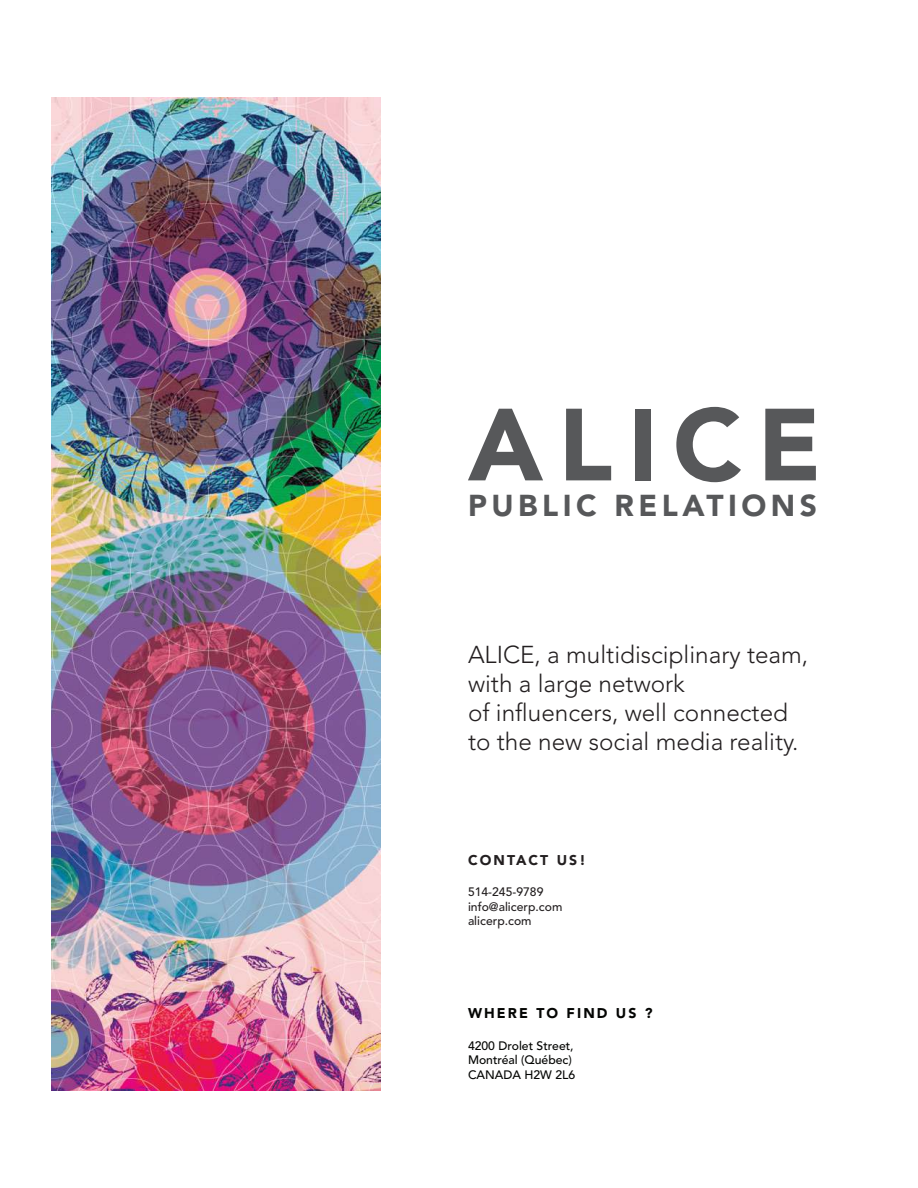
<style>
.page{position:relative;width:918px;height:1188px;background:#fff}
.page>*{position:absolute;margin:0;border:0;box-sizing:border-box;transform-origin:0 0}
.t1{font:900 101.25px "Avenir LT Std";letter-spacing:.15em;color:#57585a}
.t2{font:900 30px "Avenir LT Std";letter-spacing:.15em;color:#57585a}
.t3{font:300 24.3px/29.1px "Avenir LT Std";color:#231f20}
.t4{font:900 14.1px "Avenir LT Std";letter-spacing:.15em;color:#040503}
.t5{font:900 14.1px "Avenir LT Std";letter-spacing:.15em;color:#231f20}
.t6{font:500 12.15px/14.7px "Avenir LT Std";color:#040503}
.t7{font:500 12.15px/14.7px "Avenir LT Std";color:#231f20}
</style>
<div class="page">
<img style="left:51px;top:98px;width:330px;height:992px">
<h1 class="t1" style="left:468px;top:384px;width:355px">ALICE</h1>
<p class="t2" style="left:468px;top:488px;width:351px">PUBLIC RELATIONS</p>
<p class="t3" style="left:468px;top:640px;width:342px">ALICE, a multidisciplinary team, with a large network<br>of influencers, well connected to the new social media reality.</p>
<p class="t5" style="left:468px;top:851px;width:119px">CONTACT US!</p>
<p class="t7" style="left:468px;top:885px;width:96px">514-245-9789 info@alicerp.com alicerp.com</p>
<p class="t4" style="left:468px;top:1005px;width:186px">WHERE TO FIND US ?</p>
<p class="t6" style="left:468px;top:1038px;width:109px">4200 Drolet Street,<br>Montréal (Québec)<br>CANADA H2W 2L6</p>
</div>
